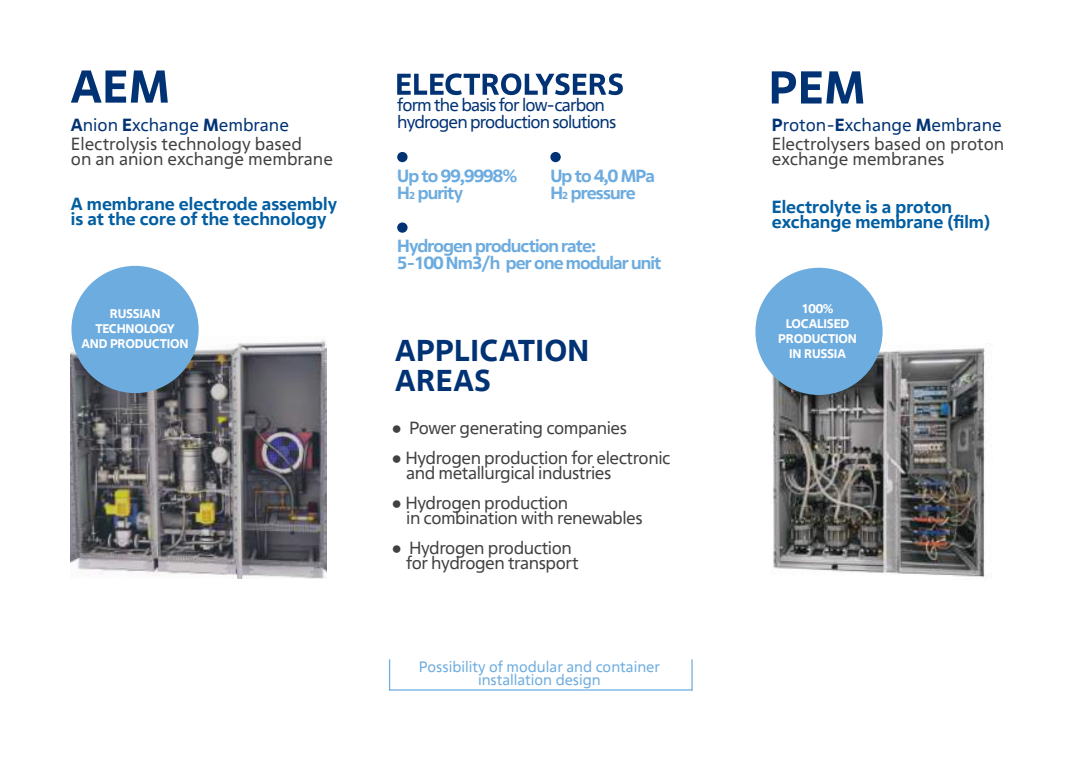
<style>
.page{position:relative;width:1088px;height:780px;background:#fff}
.page>*{position:absolute;margin:0;border:0;box-sizing:border-box;transform-origin:0 0}
.t1{font:700 30px/30px "Rosatom";letter-spacing:.01em;color:#013274}
.t2{font:17.5px/15px "Rosatom";letter-spacing:-.025em;color:#414143}
.t3{font:17.5px/15px "Rosatom";color:#414143}
.t4{font:700 17.5px/15px "Rosatom";color:#025ea1}
.t5{font:700 17.5px/17.5px "Rosatom";letter-spacing:-.05em;color:#6dacdf}
.t6{font:17.5px/17.5px "Rosatom";letter-spacing:-.05em;color:#013274}
.t7{font:17.5px "Rosatom";color:#013274}
.t8{font:15px/12.5px "Rosatom";color:#6dacdf;text-align:center}
.t9{font:700 12.5px/15px "Rosatom";letter-spacing:-.015em;color:#fff;text-align:center}
.s1{font-size:10px}
.s2{font-weight:700}
.s3{font-family:"Arial"}
</style>
<div class="page">
<svg style="left:397px;top:73px;width:226px;height:22px"></svg>
<svg style="left:71px;top:70px;width:97px;height:33px"></svg>
<svg style="left:772px;top:71px;width:91px;height:32px"></svg>
<img style="left:71px;top:337px;width:255px;height:241px">
<img style="left:772px;top:344px;width:213px;height:234px">
<hr style="left:389px;top:689px;width:304px;height:1px;background:#6dacdf">
<hr style="left:691px;top:659px;width:2px;height:31px;background:#6dacdf">
<hr style="left:389px;top:659px;width:1px;height:31px;background:#6dacdf">
<div style="left:71px;top:266px;width:128px;height:127px;background:#6dacdf;border-radius:50%"></div>
<div style="left:755px;top:268px;width:127px;height:127px;background:#6dacdf;border-radius:50%"></div>
<div style="left:397px;top:152px;width:10px;height:10px;background:#013274;border-radius:50%"></div>
<div style="left:550px;top:152px;width:11px;height:10px;background:#013274;border-radius:50%"></div>
<div style="left:397px;top:222px;width:10px;height:11px;background:#013274;border-radius:50%"></div>
<p class="t6" style="left:397px;top:96px;width:221px">form the basis for low-carbon hydrogen production solutions</p>
<p class="t5" style="left:397px;top:167px;width:122px">Up to 99,9998%<br>H<span class="s1">2</span> purity</p>
<p class="t5" style="left:550px;top:167px;width:106px">Up to 4,0 MPa<br>H<span class="s1">2</span> pressure</p>
<p class="t5" style="left:397px;top:236px;width:266px">Hydrogen production rate:<br>5-100 Nm3/h per one modular unit</p>
<p class="t7" style="left:71px;top:114px;width:220px"><span class="s2">A</span>nion <span class="s2">E</span>xchange <span class="s2">M</span>embrane</p>
<p class="t7" style="left:772px;top:114px;width:231px"><span class="s2">P</span>roton-<span class="s2">E</span>xchange <span class="s2">M</span>embrane</p>
<p class="t3" style="left:71px;top:136px;width:264px">Electrolysis technology based<br>on an anion exchange membrane</p>
<p class="t4" style="left:71px;top:196px;width:268px">A membrane electrode assembly is at the core of the technology</p>
<p class="t3" style="left:772px;top:136px;width:234px">Electrolysers based on proton exchange membranes</p>
<p class="t4" style="left:772px;top:199px;width:220px">Electrolyte is a proton exchange membrane (film)</p>
<p class="t9" style="left:81px;top:306px;width:109px">RUSSIAN<br>TECHNOLOGY<br>AND PRODUCTION</p>
<p class="t9" style="left:778px;top:300px;width:80px">100%<br>LOCALISED<br>PRODUCTION<br>IN RUSSIA</p>
<h1 class="t1" style="left:395px;top:334px;width:195px">APPLICATION<br>AREAS</h1>
<p class="t2" style="left:392px;top:419px;width:237px"><span class="s3">●</span> Power generating companies</p>
<p class="t2" style="left:406px;top:449px;width:266px;text-indent:-15px"><span class="s3">●</span> Hydrogen production for electronic and metallurgical industries</p>
<p class="t2" style="left:406px;top:494px;width:238px;text-indent:-15px"><span class="s3">●</span> Hydrogen production<br>in combination with renewables</p>
<p class="t2" style="left:406px;top:539px;width:174px;text-indent:-15px"><span class="s3">●</span> Hydrogen production for hydrogen transport</p>
<p class="t8" style="left:419px;top:660px;width:243px">Possibility of modular and container installation design</p>
</div>
